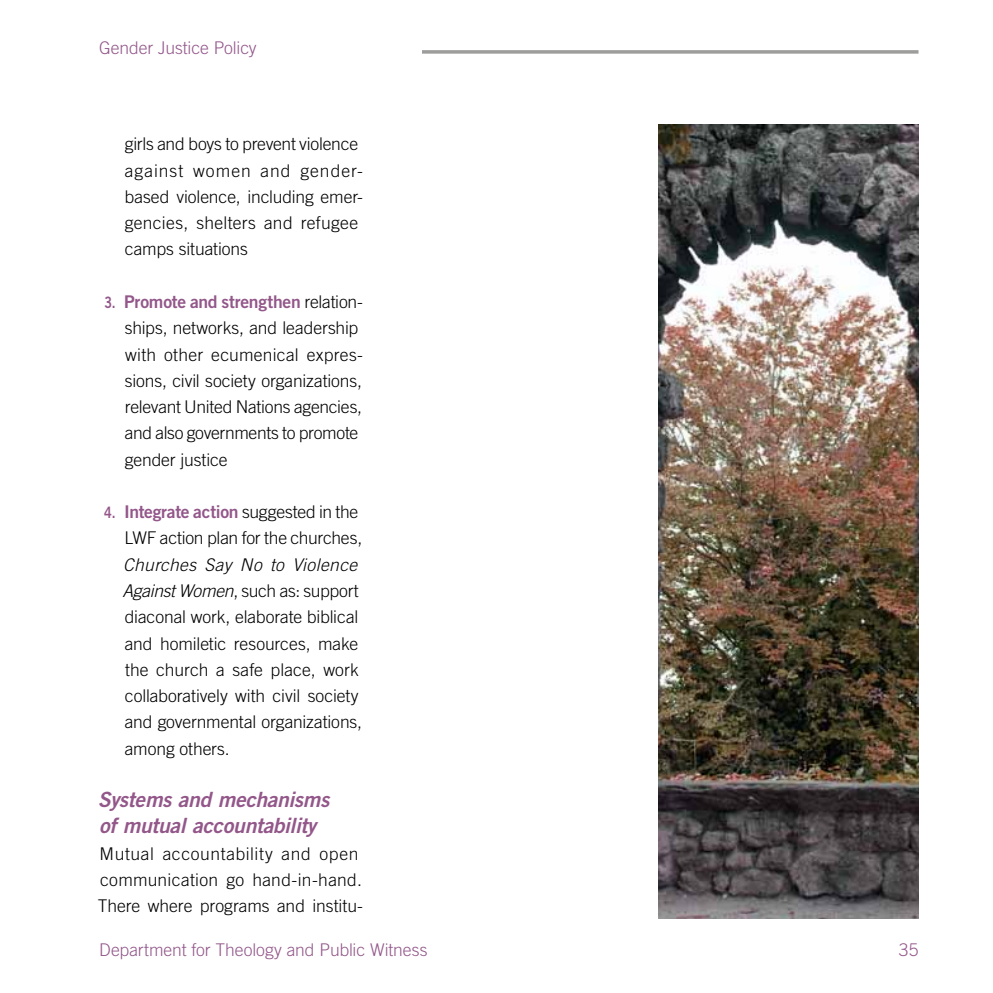
<style>
.page{position:relative;width:993px;height:993px;background:#fff}
.page>*{position:absolute;margin:0;border:0;box-sizing:border-box;transform-origin:0 0}
.t1{font:21px/26.2px "Trade Gothic LT Std Bd 2 Obl";letter-spacing:-.015em;color:#93578a}
.t2{font:300 17.5px/26.2px "Trade Gothic LT Std";letter-spacing:-.005em;color:#000}
.t3{font:300 17.5px/26.2px "Trade Gothic LT Std";letter-spacing:.015em;color:#000}
.t4{font:17.5px "Trade Gothic LT Std Bd 2";letter-spacing:-.015em;color:#93578a}
.t5{font:300 17.5px "Trade Gothic LT Std";letter-spacing:-.005em;color:#93578a}
.s1{font-size:15.75px}
.s2{font-family:"Trade Gothic LT Std";font-weight:300;color:#000}
.s3{font-style:italic}
</style>
<div class="page">
<svg style="left:422px;top:50px;width:496px;height:4px;background:#a8a8a8"></svg>
<img style="left:658px;top:124px;width:260px;height:794px">
<p class="t5" style="left:99px;top:37px;width:159px">Gender Justice Policy</p>
<p class="t2" style="left:125px;top:131px;width:240px">girls and boys to prevent violence against women and gender&shy;based violence, including emer&shy;gencies, shelters and refugee camps situations</p>
<p class="t4" style="left:104px;top:291px;width:260px"><span class="s1">3.</span> Promote and strengthen <span class="s2">relation-</span></p>
<p class="t2" style="left:125px;top:314px;width:240px">ships, networks, and leadership with other ecumenical expres&shy;sions, civil society organizations, relevant United Nations agencies, and also governments to promote gender justice</p>
<p class="t4" style="left:104px;top:501px;width:255px"><span class="s1">4.</span> Integrate action <span class="s2">suggested in the</span></p>
<p class="t2" style="left:124px;top:524px;width:239px">LWF action plan for the churches,</p>
<p class="t2" style="left:122px;top:551px;width:241px"><span class="s3">Churches Say No to Violence<br>Against Women</span>, such as: support diaconal work, elaborate biblical and homiletic resources, make the church a safe place, work collaboratively with civil society and governmental organizations, among others.</p>
<p class="t1" style="left:98px;top:786px;width:233px">Systems and mechanisms of mutual accountability</p>
<p class="t3" style="left:98px;top:839px;width:267px">Mutual accountability and open communication go hand-in-hand.<br>There where programs and institu-</p>
<p class="t5" style="left:99px;top:939px;width:330px">Department for Theology and Public Witness</p>
<p class="t5" style="left:898px;top:939px;width:21px">35</p>
</div>
